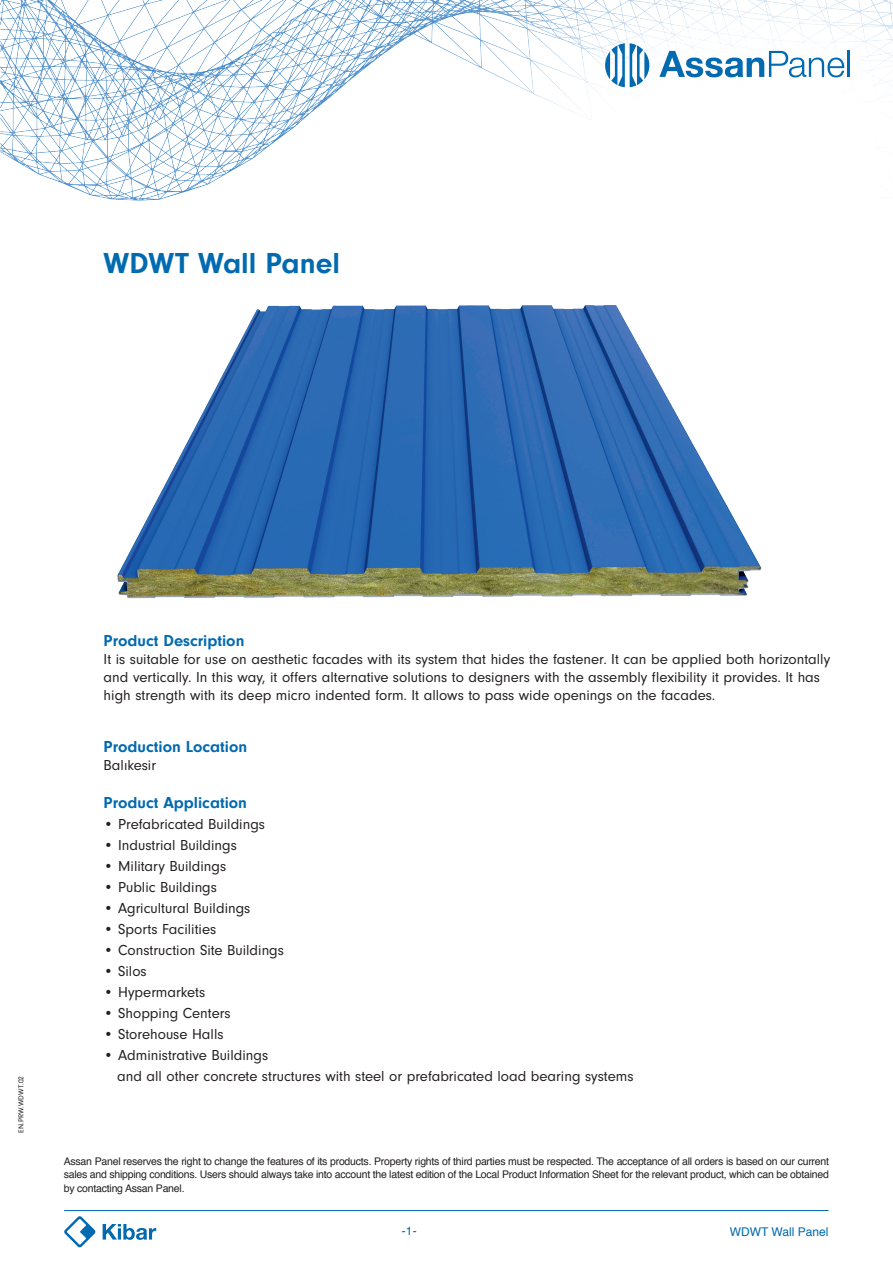
<style>
.page{position:relative;width:893px;height:1263px;background:#fff}
.page>*{position:absolute;margin:0;border:0;box-sizing:border-box;transform-origin:0 0}
.t1{font:700 30px "Neuzeit Gro";color:#016ab0}
.t2{font:700 16.5px "Neuzeit Gro";color:#016ab0}
.t3{font:15px/18px "Neuzeit Gro";color:#231f20}
.t4{font:12px "Helvetica";color:#016ab0}
.t5{font:10.5px/13.5px "Helvetica";letter-spacing:-.02em;color:#231f20;text-align:justify}
.t6{font:7.5px "Neuzeit Gro";color:#231f20}
</style>
<div class="page">
<img style="left:0;top:0;width:893px;height:1248px">
<svg style="left:605px;top:43px;width:44px;height:44px"></svg>
<svg style="left:659px;top:51px;width:185px;height:26px"></svg>
<hr style="left:847px;top:51px;width:3px;height:26px;background:#016ab0">
<svg style="left:103px;top:1224px;width:53px;height:16px"></svg>
<svg style="left:64px;top:1216px;width:32px;height:31px"></svg>
<hr style="left:64px;top:1210px;width:764px;height:1px;background:#016ab0">
<img style="left:110px;top:296px;width:659px;height:311px">
<h1 class="t1" style="left:104px;top:247px;width:238px">WDWT Wall Panel</h1>
<p class="t6" style="left:17px;top:1132px;width:58px;rotate:-90deg">EN.PRW.WDWT.02</p>
<p class="t2" style="left:104px;top:631px;width:142px">Product Description</p>
<p class="t3" style="left:104px;top:650px;width:728px">It is suitable for use on aesthetic facades with its system that hides the fastener. It can be applied both horizontally and vertically. In this way, it offers alternative solutions to designers with the assembly flexibility it provides. It has high strength with its deep micro indented form. It allows to pass wide openings on the facades.</p>
<p class="t2" style="left:104px;top:738px;width:145px">Production Location</p>
<p class="t3" style="left:104px;top:757px;width:54px">Balıkesir</p>
<p class="t2" style="left:104px;top:793px;width:145px">Product Application</p>
<p class="t3" style="left:104px;top:816px;width:163px">• Prefabricated Buildings</p>
<p class="t3" style="left:104px;top:837px;width:135px">• Industrial Buildings</p>
<p class="t3" style="left:104px;top:858px;width:124px">• Military Buildings</p>
<p class="t3" style="left:104px;top:879px;width:115px">• Public Buildings</p>
<p class="t3" style="left:104px;top:900px;width:148px">• Agricultural Buildings</p>
<p class="t3" style="left:104px;top:921px;width:114px">• Sports Facilities</p>
<p class="t3" style="left:104px;top:942px;width:182px">• Construction Site Buildings</p>
<p class="t3" style="left:104px;top:963px;width:45px">• Silos</p>
<p class="t3" style="left:104px;top:984px;width:103px">• Hypermarkets</p>
<p class="t3" style="left:104px;top:1005px;width:129px">• Shopping Centers</p>
<p class="t3" style="left:104px;top:1026px;width:121px">• Storehouse Halls</p>
<p class="t3" style="left:117px;top:1045px;width:518px;line-height:21px;text-indent:-14px">• Administrative Buildings<br>and all other concrete structures with steel or prefabricated load bearing systems</p>
<p class="t5" style="left:64px;top:1154px;width:767px">Assan Panel reserves the right to change the features of its products. Property rights of third parties must be respected. The acceptance of all orders is based on our current sales and shipping conditions. Users should always take into account the latest edition of the Local Product Information Sheet for the relevant product, which can be obtained by contacting Assan Panel.</p>
<p class="t4" style="left:402px;top:1221px;width:16px">-1-</p>
<p class="t4" style="left:730px;top:1222px;width:100px">WDWT Wall Panel</p>
</div>
